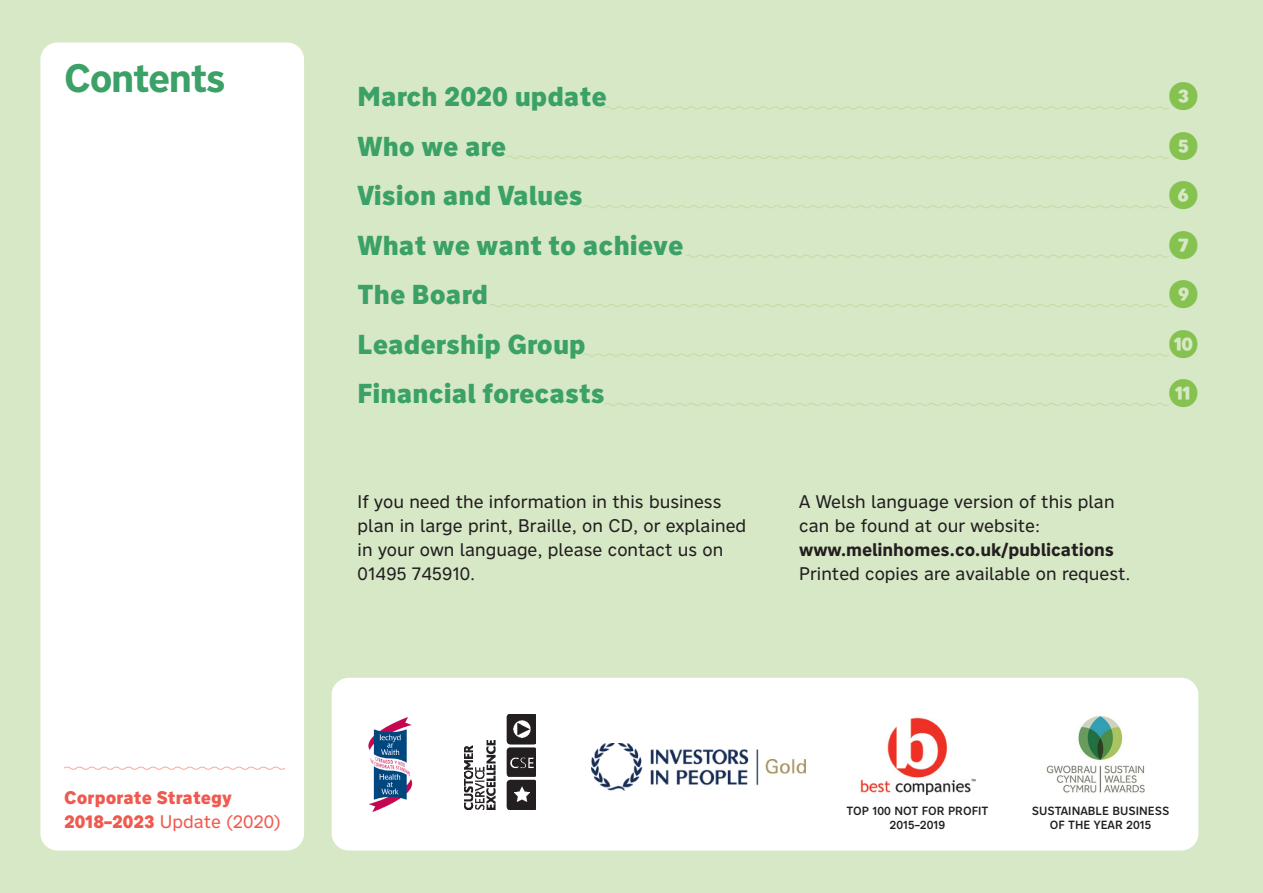
<style>
.page{position:relative;width:1263px;height:893px;background:#d7e8c6}
.page>*{position:absolute;margin:0;border:0;box-sizing:border-box;transform-origin:0 0}
.t1{font:700 39px "Nort";letter-spacing:-.04em;color:#3ba166}
.t2{font:900 30px "Nort";color:#85c250}
.t3{font:900 27px "Nort";color:#3ba166}
.t4{font:18px/24px "Nort";color:#231f20}
.t5{font:900 18px/24px "Nort";color:#f0594f}
.t6{font:700 18px "Nort";letter-spacing:-.005em;color:#231f20}
.t7{font:500 11.7px/14.1px "Nort";color:#231f20;text-align:center}
.s1{font-weight:400}
</style>
<div class="page">
<div style="left:40px;top:43px;width:264px;height:807px;background:#fff;border-radius:17px"></div>
<svg style="left:64px;top:766px;width:221px;height:4px"></svg>
<div style="left:332px;top:678px;width:866px;height:172px;background:#fff;border-radius:17px"></div>
<img style="left:592px;top:743px;width:213px;height:48px">
<img style="left:368px;top:717px;width:45px;height:95px">
<img style="left:464px;top:714px;width:72px;height:96px">
<svg style="left:604px;top:106px;width:565px;height:4px"></svg>
<svg style="left:506px;top:156px;width:663px;height:3px"></svg>
<svg style="left:583px;top:205px;width:586px;height:4px"></svg>
<svg style="left:685px;top:254px;width:484px;height:4px"></svg>
<svg style="left:489px;top:304px;width:680px;height:3px"></svg>
<svg style="left:583px;top:353px;width:586px;height:4px"></svg>
<svg style="left:604px;top:403px;width:565px;height:3px"></svg>
<img style="left:860px;top:717px;width:116px;height:78px">
<img style="left:1046px;top:716px;width:99px;height:77px">
<h1 class="t1" style="left:64px;top:52px;width:163px">Contents</h1>
<h3 class="t3" style="left:358px;top:79px;width:251px">March 2020 update</h3>
<h2 class="t2" style="left:1168px;top:76px;width:31px">➌</h2>
<h3 class="t3" style="left:358px;top:128px;width:150px">Who we are</h3>
<h2 class="t2" style="left:1168px;top:125px;width:31px">➎</h2>
<h3 class="t3" style="left:358px;top:178px;width:227px">Vision and Values</h3>
<h2 class="t2" style="left:1168px;top:175px;width:31px">➏</h2>
<h3 class="t3" style="left:358px;top:227px;width:327px">What we want to achieve</h3>
<h2 class="t2" style="left:1168px;top:224px;width:31px">➐</h2>
<h3 class="t3" style="left:358px;top:276px;width:132px">The Board</h3>
<h2 class="t2" style="left:1168px;top:273px;width:31px">➒</h2>
<h3 class="t3" style="left:358px;top:326px;width:230px">Leadership Group</h3>
<h2 class="t2" style="left:1168px;top:323px;width:31px">❿</h2>
<h3 class="t3" style="left:358px;top:375px;width:249px">Financial forecasts</h3>
<h2 class="t2" style="left:1168px;top:372px;width:31px">⓫</h2>
<p class="t4" style="left:358px;top:489px;width:390px">If you need the information in this business plan in large print, Braille, on CD, or explained in your own language, please contact us on 01495 745910.</p>
<p class="t4" style="left:799px;top:489px;width:317px">A Welsh language version of this plan can be found at our website:</p>
<p class="t6" style="left:799px;top:538px;width:316px">www.melinhomes.co.uk/publications</p>
<p class="t4" style="left:799px;top:561px;width:333px">Printed copies are available on request.</p>
<p class="t5" style="left:64px;top:786px;width:218px">Corporate Strategy<br>2018–2023 <span class="s1">Update (2020)</span></p>
<p class="t7" style="left:847px;top:803px;width:143px">TOP 100 NOT FOR PROFIT<br>2015–2019</p>
<p class="t7" style="left:1032px;top:803px;width:139px">SUSTAINABLE BUSINESS<br>OF THE YEAR 2015</p>
</div>
